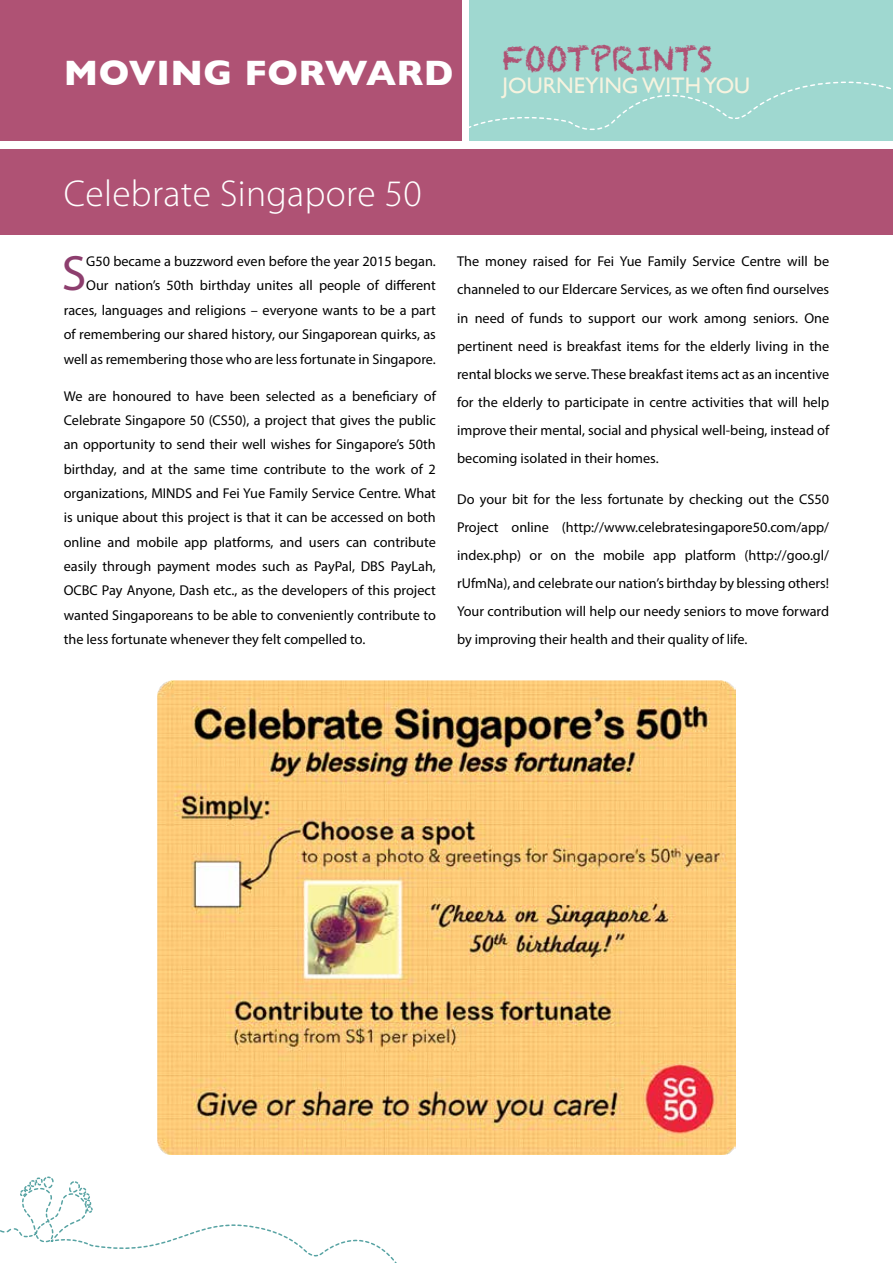
<style>
.page{position:relative;width:893px;height:1263px;background:#fff}
.page>*{position:absolute;margin:0;border:0;box-sizing:border-box;transform-origin:0 0}
.t1{font:49.8px "Myriad Pro";color:#8d3e6e}
.t2{font:300 37.5px "Myriad Pro";letter-spacing:.01em;color:#fff}
.t3{font:700 36px "Gill Sans";letter-spacing:.015em;color:#fff}
.t4{font:33px "Chalkduster";color:#af5274;scale:.91 1}
.t5{font:22.5px "Gill Sans";color:#f6f3df}
.t6{font:14.25px/24.3px "Myriad Pro";color:#000;text-align:justify}
</style>
<div class="page">
<div style="left:0;top:0;width:461px;height:141px;background:#af5274"></div>
<div style="left:470px;top:0;width:423px;height:141px;background:#9fd8d0"></div>
<svg style="left:469px;top:52px;width:422px;height:87px"></svg>
<div style="left:0;top:149px;width:893px;height:85px;background:#af5274"></div>
<svg style="left:0;top:1176px;width:397px;height:87px"></svg>
<img style="left:157px;top:681px;width:579px;height:474px">
<h3 class="t3" style="left:64px;top:44px;width:387px">MOVING FORWARD</h3>
<h2 class="t2" style="left:64px;top:171px;width:359px">Celebrate Singapore 50</h2>
<h3 class="t4" style="left:503px;top:40px;width:232px">FOOTPRINTS</h3>
<h3 class="t5" style="left:503px;top:72px;width:249px">JOURNEYING WITH YOU</h3>
<p class="t6" style="left:64px;top:249px;width:374px;text-align:right">G50 became a buzzword even before the year 2015 began.<br>Our nation’s 50th birthday unites all people of different races, languages and religions – everyone wants to be a part of remembering our shared history, our Singaporean quirks, as well as remembering those who are less fortunate in Singapore.</p>
<p class="t6" style="left:64px;top:383px;width:374px">We are honoured to have been selected as a beneficiary of Celebrate Singapore 50 (CS50), a project that gives the public an opportunity to send their well wishes for Singapore’s 50th birthday, and at the same time contribute to the work of 2 organizations, MINDS and Fei Yue Family Service Centre. What is unique about this project is that it can be accessed on both online and mobile app platforms, and users can contribute easily through payment modes such as PayPal, DBS PayLah, OCBC Pay Anyone, Dash etc., as the developers of this project wanted Singaporeans to be able to conveniently contribute to the less fortunate whenever they felt compelled to.</p>
<h1 class="t1" style="left:62px;top:243px;width:26px">S</h1>
<p class="t6" style="left:457px;top:247px;width:374px;line-height:28px">The money raised for Fei Yue Family Service Centre will be channeled to our Eldercare Services, as we often find ourselves in need of funds to support our work among seniors. One pertinent need is breakfast items for the elderly living in the rental blocks we serve. These breakfast items act as an incentive for the elderly to participate in centre activities that will help improve their mental, social and physical well-being, instead of becoming isolated in their homes.</p>
<p class="t6" style="left:457px;top:485px;width:374px;line-height:28px">Do your bit for the less fortunate by checking out the CS50<br>Project online (http://www.celebratesingapore50.com/app/ index.php) or on the mobile app platform (http://goo.gl/ rUfmNa), and celebrate our nation’s birthday by blessing others!<br>Your contribution will help our needy seniors to move forward by improving their health and their quality of life.</p>
</div>
